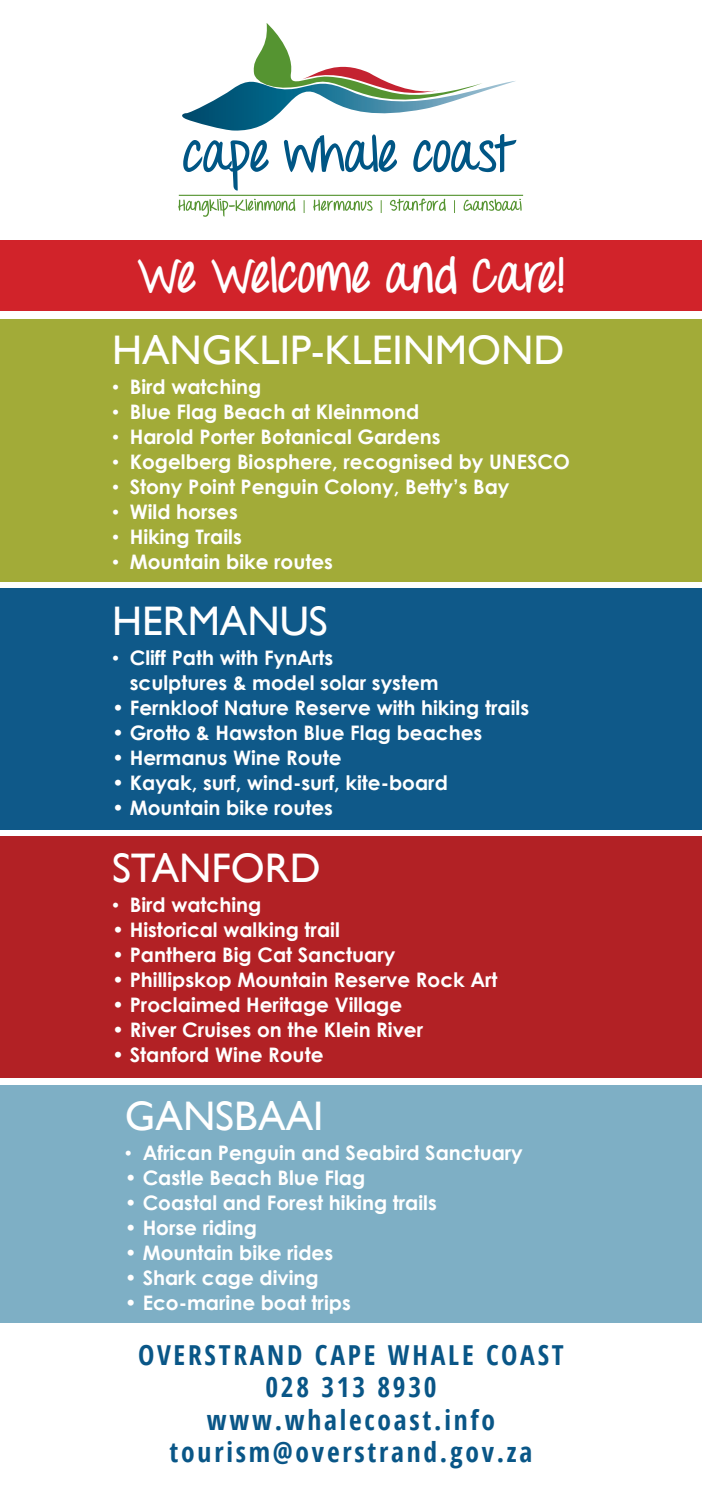
<style>
.page{position:relative;width:702px;height:1489px;background:#fff}
.page>*{position:absolute;margin:0;border:0;box-sizing:border-box;transform-origin:0 0}
.t1{font:700 47.5px "Throw My Hands Upinthe Air";color:#fff}
.t2{font:41.25px "Gill Sans";color:#fff}
.t3{font:700 condensed 27.5px "Open Sans";letter-spacing:.1em;color:#095687}
.t4{font:700 20px "Century Gothic";color:#fff}
.s1{font-family:"Gill Sans";font-weight:400}
</style>
<div class="page">
<div style="left:0;top:319px;width:702px;height:262px;background:#a2ab38"></div>
<div style="left:0;top:588px;width:702px;height:241px;background:#0f5989"></div>
<div style="left:0;top:836px;width:702px;height:241px;background:#b22125"></div>
<div style="left:0;top:1084px;width:702px;height:238px;background:#7eafc5"></div>
<div style="left:0;top:240px;width:702px;height:71px;background:#d1232a"></div>
<hr style="left:179px;top:195px;width:344px;height:1px;background:#559431">
<svg style="left:178px;top:198px;width:343px;height:19px"></svg>
<svg style="left:182px;top:23px;width:334px;height:167px"></svg>
<p class="t1" style="left:138px;top:245px;width:428px">We Welcome and Care!</p>
<p class="t2" style="left:112px;top:326px;width:454px">HANGKLIP-KLEINMOND</p>
<p class="t4" style="left:112px;top:374px;width:151px"><span class="s1">•</span> Bird watching</p>
<p class="t4" style="left:112px;top:399px;width:309px"><span class="s1">•</span> Blue Flag Beach at Kleinmond</p>
<p class="t4" style="left:112px;top:424px;width:330px"><span class="s1">•</span> Harold Porter Botanical Gardens</p>
<p class="t4" style="left:112px;top:449px;width:459px"><span class="s1">•</span> Kogelberg Biosphere, recognised by UNESCO</p>
<p class="t4" style="left:112px;top:474px;width:399px"><span class="s1">•</span> Stony Point Penguin Colony, Betty’s Bay</p>
<p class="t4" style="left:112px;top:499px;width:127px"><span class="s1">•</span> Wild horses</p>
<p class="t4" style="left:112px;top:524px;width:131px"><span class="s1">•</span> Hiking Trails</p>
<p class="t4" style="left:112px;top:549px;width:222px"><span class="s1">•</span> Mountain bike routes</p>
<p class="t2" style="left:112px;top:596px;width:217px">HERMANUS</p>
<p class="t4" style="left:112px;top:645px;width:223px"><span class="s1">•</span> Cliff Path with FynArts</p>
<p class="t4" style="left:130px;top:670px;width:310px">sculptures &amp; model solar system</p>
<p class="t4" style="left:112px;top:695px;width:418px">• Fernkloof Nature Reserve with hiking trails</p>
<p class="t4" style="left:112px;top:720px;width:372px">• Grotto &amp; Hawston Blue Flag beaches</p>
<p class="t4" style="left:112px;top:745px;width:231px">• Hermanus Wine Route</p>
<p class="t4" style="left:112px;top:770px;width:337px">• Kayak, surf, wind-surf, kite-board</p>
<p class="t4" style="left:112px;top:795px;width:222px">• Mountain bike routes</p>
<p class="t2" style="left:112px;top:843px;width:210px">STANFORD</p>
<p class="t4" style="left:112px;top:891px;width:151px"><span class="s1">•</span> Bird watching</p>
<p class="t4" style="left:112px;top:916px;width:229px">• Historical walking trail</p>
<p class="t4" style="left:112px;top:941px;width:285px">• Panthera Big Cat Sanctuary</p>
<p class="t4" style="left:112px;top:966px;width:387px">• Phillipskop Mountain Reserve Rock Art</p>
<p class="t4" style="left:112px;top:991px;width:292px">• Proclaimed Heritage Village</p>
<p class="t4" style="left:112px;top:1016px;width:312px">• River Cruises on the Klein River</p>
<p class="t4" style="left:112px;top:1041px;width:213px">• Stanford Wine Route</p>
<p class="t2" style="left:125px;top:1091px;width:200px">GANSBAAI</p>
<p class="t4" style="left:125px;top:1139px;width:399px"><span class="s1">•</span> African Penguin and Seabird Sanctuary</p>
<p class="t4" style="left:125px;top:1164px;width:242px">• Castle Beach Blue Flag</p>
<p class="t4" style="left:125px;top:1189px;width:313px">• Coastal and Forest hiking trails</p>
<p class="t4" style="left:125px;top:1214px;width:134px">• Horse riding</p>
<p class="t4" style="left:125px;top:1239px;width:210px">• Mountain bike rides</p>
<p class="t4" style="left:125px;top:1264px;width:195px">• Shark cage diving</p>
<p class="t4" style="left:125px;top:1289px;width:227px">• Eco-marine boat trips</p>
<p class="t3" style="left:138px;top:1335px;width:427px">OVERSTRAND CAPE WHALE COAST</p>
<p class="t3" style="left:265px;top:1367px;width:173px">028 313 8930</p>
<p class="t3" style="left:207px;top:1400px;width:290px">www.whalecoast.info</p>
<p class="t3" style="left:170px;top:1432px;width:364px">tourism@overstrand.gov.za</p>
</div>
